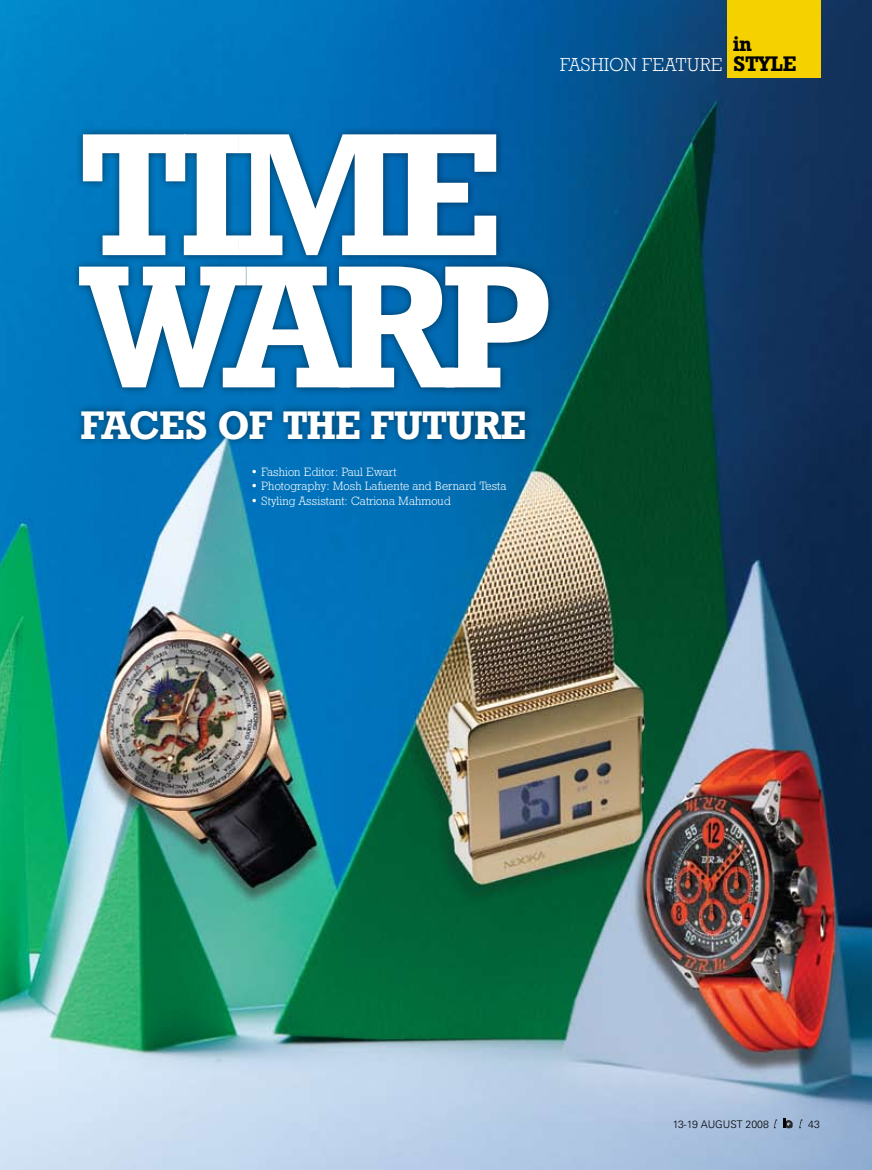
<style>
.page{position:relative;width:872px;height:1170px;background:#fff}
.page>*{position:absolute;margin:0;border:0;box-sizing:border-box;transform-origin:0 0}
.t1{font:173.85px/132.1px "Geometric Slab 712 BT Bold A";letter-spacing:-.045em;color:#fff}
.t2{font:39.6px "Geometric Slab 712 BT Bold A";color:#fff}
.t3{font:21px/19.5px "Geometric Slab 712 BT Bold A";color:#000}
.t4{font:18.75px "Geometric Slab 712 BT Light A";color:#fff}
.t5{font:12px "Geometric Slab 712 BT Light A";letter-spacing:.01em;color:#fff}
.t6{font:300 10.5px "Univers";color:#000}
</style>
<div class="page">
<img style="left:0;top:0;width:872px;height:1169px">
<div style="left:75px;top:126px;width:672px;height:232px;background:#000;opacity:.5"></div>
<div style="left:71px;top:259px;width:724px;height:231px;background:#000;opacity:.5"></div>
<div style="left:74px;top:402px;width:518px;height:69px;background:#000;opacity:.5"></div>
<svg style="left:774px;top:1119px;width:3px;height:9px"></svg>
<svg style="left:799px;top:1119px;width:3px;height:9px"></svg>
<svg style="left:783px;top:1118px;width:10px;height:10px"></svg>
<div style="left:727px;top:0;width:94px;height:78px;background:#f5d100"></div>
<h3 class="t4" style="left:560px;top:53px;width:165px">FASHION FEATURE</h3>
<h3 class="t3" style="left:733px;top:34px;width:65px">in<br>STYLE</h3>
<h1 class="t1" style="left:81px;top:126px;width:474px">TIME<br>WARP</h1>
<h2 class="t2" style="left:81px;top:400px;width:446px">FACES OF THE FUTURE</h2>
<p class="t5" style="left:251px;top:464px;width:147px">• Fashion Editor: Paul Ewart</p>
<p class="t5" style="left:251px;top:478px;width:257px">• Photography: Mosh Lafuente and Bernard Testa</p>
<p class="t5" style="left:251px;top:493px;width:201px">• Styling Assistant: Catriona Mahmoud</p>
<p class="t6" style="left:673px;top:1117px;width:98px">13-19 AUGUST 2008</p>
<p class="t6" style="left:808px;top:1117px;width:13px">43</p>
</div>
